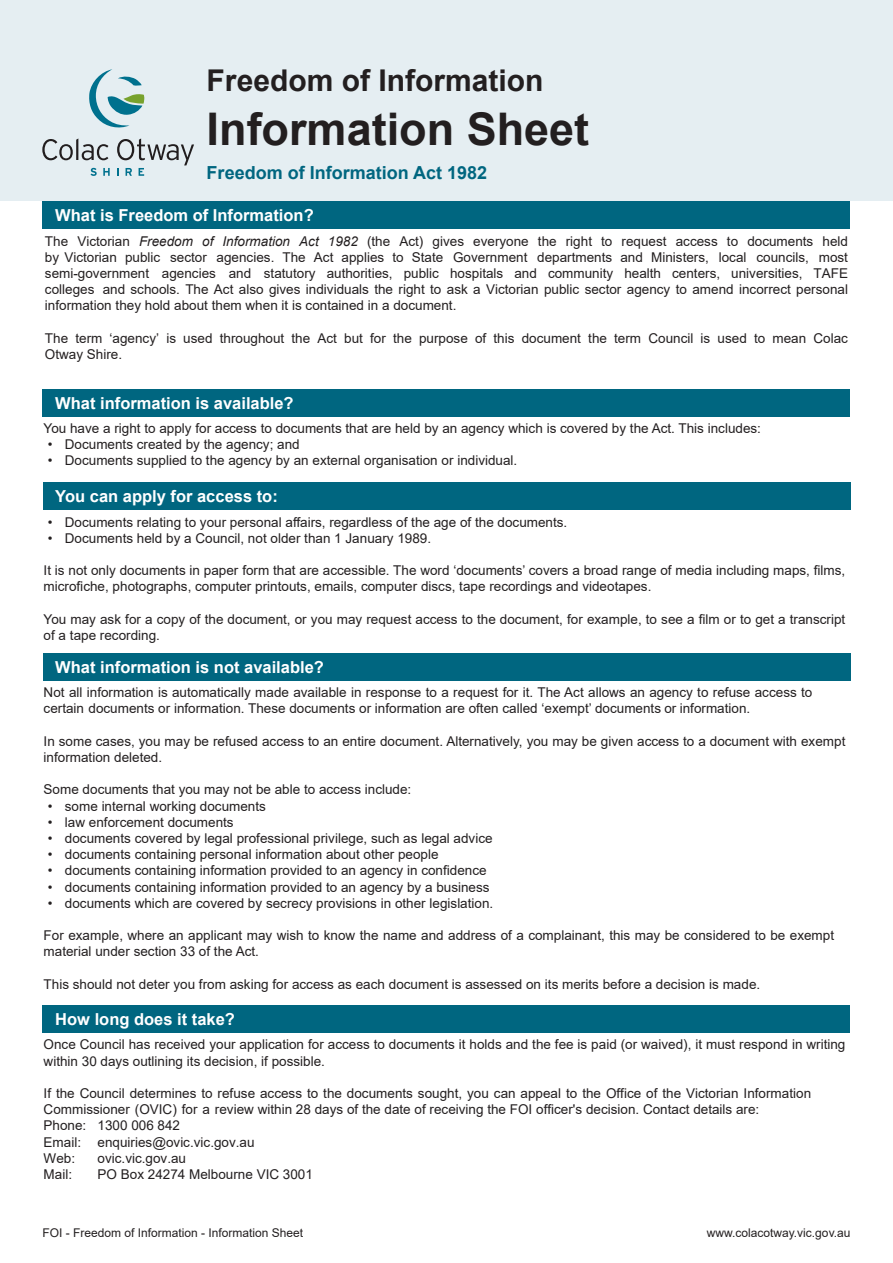
<style>
.page{position:relative;width:893px;height:1263px;background:#fff}
.page>*{position:absolute;margin:0;border:0;box-sizing:border-box;transform-origin:0 0}
.t1{font:700 45px "Arial";color:#231f20}
.t2{font:700 30px "Arial";color:#231f20}
.t3{font:700 18px "Arial";color:#006680}
.t4{font:700 16.5px "Arial";color:#fff}
.t5{font:13.5px/16.2px "Arial";color:#231f20}
.t6{font:12px "Arial";color:#231f20}
.s1{font-style:italic}
</style>
<div class="page">
<div style="left:0;top:0;width:893px;height:200px;background:#e5eef2"></div>
<svg style="left:42px;top:138px;width:66px;height:22px"></svg>
<svg style="left:89px;top:69px;width:55px;height:59px"></svg>
<svg style="left:91px;top:168px;width:6px;height:8px"></svg>
<svg style="left:103px;top:168px;width:7px;height:8px"></svg>
<svg style="left:117px;top:138px;width:77px;height:38px"></svg>
<div style="left:43px;top:201px;width:807px;height:28px;background:#006680"></div>
<div style="left:43px;top:389px;width:807px;height:27px;background:#006680"></div>
<div style="left:43px;top:483px;width:807px;height:27px;background:#006680"></div>
<div style="left:43px;top:653px;width:807px;height:27px;background:#006680"></div>
<div style="left:43px;top:1005px;width:807px;height:27px;background:#006680"></div>
<p class="t2" style="left:207px;top:59px;width:338px">Freedom of Information</p>
<p class="t1" style="left:207px;top:97px;width:384px">Information Sheet</p>
<p class="t3" style="left:207px;top:160px;width:282px">Freedom of Information Act 1982</p>
<p class="t4" style="left:55px;top:204px;width:260px">What is Freedom of Information?</p>
<p class="t5" style="left:45px;top:233px;width:805px;text-align:justify">The Victorian <span class="s1">Freedom of Information Act 1982</span> (the Act) gives everyone the right to request access to documents held by Victorian public sector agencies. The Act applies to State Government departments and Ministers, local councils, most semi-government agencies and statutory authorities, public hospitals and community health centers, universities, TAFE colleges and schools. The Act also gives individuals the right to ask a Victorian public sector agency to amend incorrect personal information they hold about them when it is contained in a document.</p>
<p class="t5" style="left:45px;top:330px;width:804px">The term ‘agency’ is used throughout the Act but for the purpose of this document the term Council is used to mean Colac<br>Otway Shire.</p>
<p class="t4" style="left:55px;top:391px;width:240px">What information is available?</p>
<p class="t5" style="left:44px;top:420px;width:719px">You have a right to apply for access to documents that are held by an agency which is covered by the Act. This includes:</p>
<p class="t5" style="left:48px;top:436px;width:253px">• Documents created by the agency; and</p>
<p class="t5" style="left:48px;top:452px;width:471px">• Documents supplied to the agency by an external organisation or individual.</p>
<p class="t4" style="left:55px;top:485px;width:224px">You can apply for access to:</p>
<p class="t5" style="left:48px;top:514px;width:521px">• Documents relating to your personal affairs, regardless of the age of the documents.</p>
<p class="t5" style="left:48px;top:530px;width:385px">• Documents held by a Council, not older than 1 January 1989.</p>
<p class="t5" style="left:44px;top:562px;width:803px">It is not only documents in paper form that are accessible. The word ‘documents’ covers a broad range of media including maps, films, microfiche, photographs, computer printouts, emails, computer discs, tape recordings and videotapes.</p>
<p class="t5" style="left:44px;top:611px;width:803px">You may ask for a copy of the document, or you may request access to the document, for example, to see a film or to get a transcript of a tape recording.</p>
<p class="t4" style="left:55px;top:655px;width:270px">What information is not available?</p>
<p class="t5" style="left:44px;top:684px;width:770px">Not all information is automatically made available in response to a request for it. The Act allows an agency to refuse access to certain documents or information. These documents or information are often called ‘exempt’ documents or information.</p>
<p class="t5" style="left:44px;top:733px;width:803px">In some cases, you may be refused access to an entire document. Alternatively, you may be given access to a document with exempt information deleted.</p>
<p class="t5" style="left:44px;top:781px;width:369px">Some documents that you may not be able to access include:</p>
<p class="t5" style="left:48px;top:797px;width:220px">• some internal working documents</p>
<p class="t5" style="left:48px;top:814px;width:187px">• law enforcement documents</p>
<p class="t5" style="left:48px;top:830px;width:446px">• documents covered by legal professional privilege, such as legal advice</p>
<p class="t5" style="left:48px;top:846px;width:392px">• documents containing personal information about other people</p>
<p class="t5" style="left:48px;top:862px;width:440px">• documents containing information provided to an agency in confidence</p>
<p class="t5" style="left:48px;top:878px;width:443px">• documents containing information provided to an agency by a business</p>
<p class="t5" style="left:48px;top:895px;width:447px">• documents which are covered by secrecy provisions in other legislation.</p>
<p class="t5" style="left:44px;top:927px;width:792px">For example, where an applicant may wish to know the name and address of a complainant, this may be considered to be exempt material under section 33 of the Act.</p>
<p class="t5" style="left:44px;top:976px;width:718px">This should not deter you from asking for access as each document is assessed on its merits before a decision is made.</p>
<p class="t4" style="left:55px;top:1007px;width:181px">How long does it take?</p>
<p class="t5" style="left:44px;top:1036px;width:803px">Once Council has received your application for access to documents it holds and the fee is paid (or waived), it must respond in writing within 30 days outlining its decision, if possible.</p>
<p class="t5" style="left:44px;top:1085px;width:769px">If the Council determines to refuse access to the documents sought, you can appeal to the Office of the Victorian Information Commissioner (OVIC) for a review within 28 days of the date of receiving the FOI officer's decision. Contact details are:<br>Phone: 1300 006 842<br>Email: enquiries@ovic.vic.gov.au<br>Web:</p>
<p class="t5" style="left:98px;top:1150px;width:90px">ovic.vic.gov.au</p>
<p class="t5" style="left:44px;top:1166px;width:30px">Mail:</p>
<p class="t5" style="left:98px;top:1166px;width:217px">PO Box 24274 Melbourne VIC 3001</p>
<p class="t6" style="left:43px;top:1224px;width:262px">FOI - Freedom of Information - Information Sheet</p>
<p class="t6" style="left:707px;top:1224px;width:145px">www.colacotway.vic.gov.au</p>
</div>
